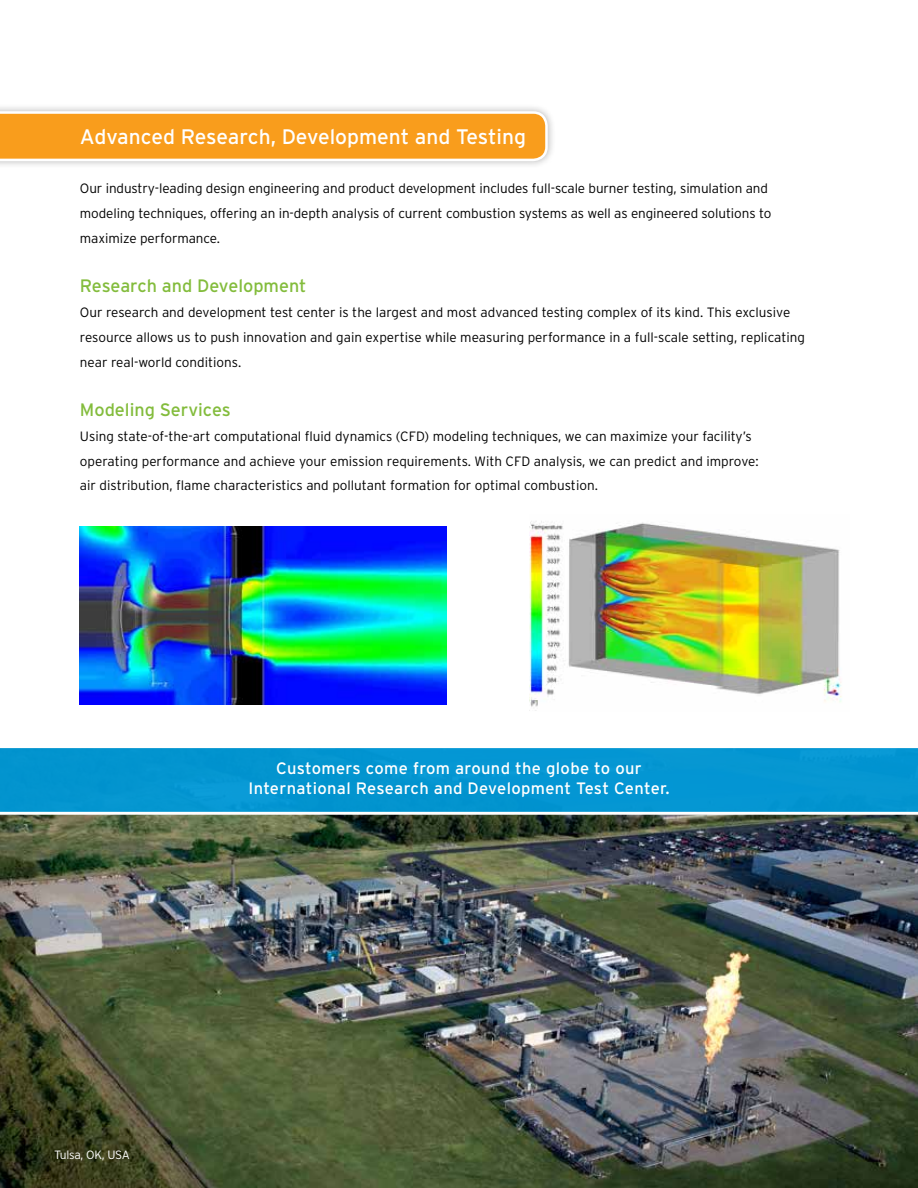
<style>
.page{position:relative;width:918px;height:1188px;background:#fff}
.page>*{position:absolute;margin:0;border:0;box-sizing:border-box;transform-origin:0 0}
.t1{font:21px "Interstate";color:#fff}
.t2{font:18px "Interstate";color:#83bc3c}
.t3{font:16.5px/19.8px "Interstate";letter-spacing:.02em;color:#fff;text-align:center}
.t4{font:300 13.5px/24.8px "Interstate";color:#000}
.t5{font:300 12px "Interstate";letter-spacing:-.02em;color:#fff}
</style>
<div class="page">
<div style="left:0;top:103px;width:556px;height:66px;background:#000;opacity:.3"></div>
<svg style="left:0;top:111px;width:548px;height:50px;background:#f9a734"></svg>
<img style="left:80px;top:526px;width:367px;height:178px">
<img style="left:530px;top:521px;width:312px;height:190px">
<img style="left:0;top:815px;width:918px;height:373px">
<div style="left:0;top:748px;width:918px;height:64px;background:#0396d1"></div>
<h1 class="t1" style="left:80px;top:124px;width:448px">Advanced Research, Development and Testing</h1>
<p class="t4" style="left:80px;top:176px;width:693px">Our industry-leading design engineering and product development includes full-scale burner testing, simulation and modeling techniques, offering an in-depth analysis of current combustion systems as well as engineered solutions to maximize performance.</p>
<h2 class="t2" style="left:80px;top:276px;width:228px">Research and Development</h2>
<p class="t4" style="left:80px;top:300px;width:727px">Our research and development test center is the largest and most advanced testing complex of its kind. This exclusive resource allows us to push innovation and gain expertise while measuring performance in a full-scale setting, replicating near real-world conditions.</p>
<h2 class="t2" style="left:80px;top:400px;width:152px">Modeling Services</h2>
<p class="t4" style="left:80px;top:424px;width:680px">Using state-of-the-art computational fluid dynamics (CFD) modeling techniques, we can maximize your facility’s operating performance and achieve your emission requirements. With CFD analysis, we can predict and improve: air distribution, flame characteristics and pollutant formation for optimal combustion.</p>
<p class="t3" style="left:248px;top:759px;width:423px">Customers come from around the globe to our<br>International Research and Development Test Center.</p>
<p class="t5" style="left:54px;top:1148px;width:78px">Tulsa, OK, USA</p>
</div>
